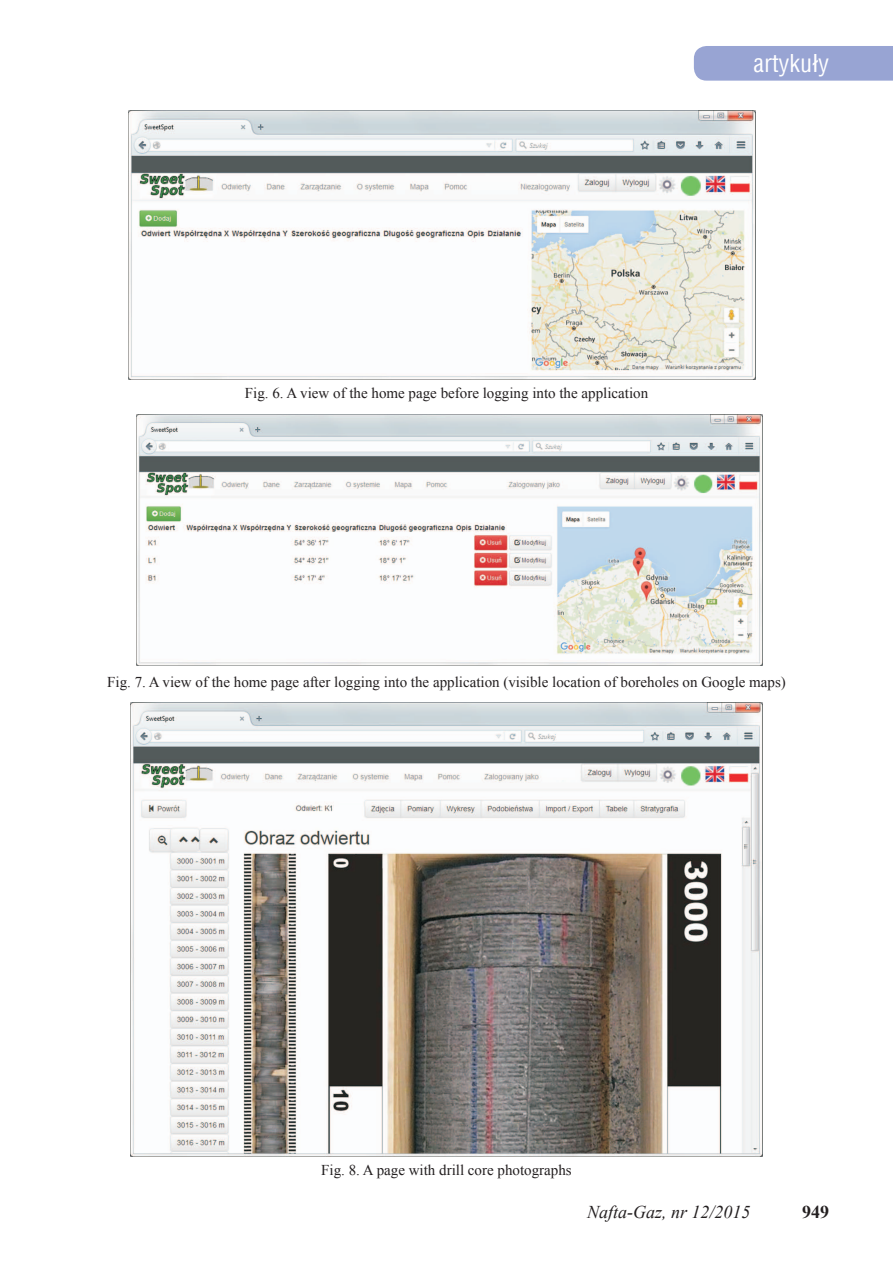
<style>
.page{position:relative;width:893px;height:1263px;background:#fff}
.page>*{position:absolute;margin:0;border:0;box-sizing:border-box;transform-origin:0 0}
.t1{font:24px "Switzerland Condensed";color:#fff}
.t2{font:italic 18px "Times New Roman";color:#231f20}
.t3{font:700 18px "Times New Roman";color:#231f20}
.t4{font:15px "Times New Roman";color:#231f20}
</style>
<div class="page">
<div style="left:694px;top:46px;width:199px;height:35px;background:#98a4d3"></div>
<img style="left:136px;top:415px;width:627px;height:250px">
<img style="left:130px;top:702px;width:633px;height:454px">
<img style="left:129px;top:111px;width:626px;height:268px">
<h1 class="t1" style="left:754px;top:48px;width:77px">artykuły</h1>
<p class="t4" style="left:245px;top:383px;width:405px">Fig. 6. A view of the home page before logging into the application</p>
<p class="t4" style="left:107px;top:672px;width:680px">Fig. 7. A view of the home page after logging into the application (visible location of boreholes on Google maps)</p>
<p class="t4" style="left:321px;top:1160px;width:252px">Fig. 8. A page with drill core photographs</p>
<p class="t2" style="left:587px;top:1200px;width:165px">Nafta-Gaz, nr 12/2015</p>
<p class="t3" style="left:802px;top:1199px;width:28px">949</p>
</div>
